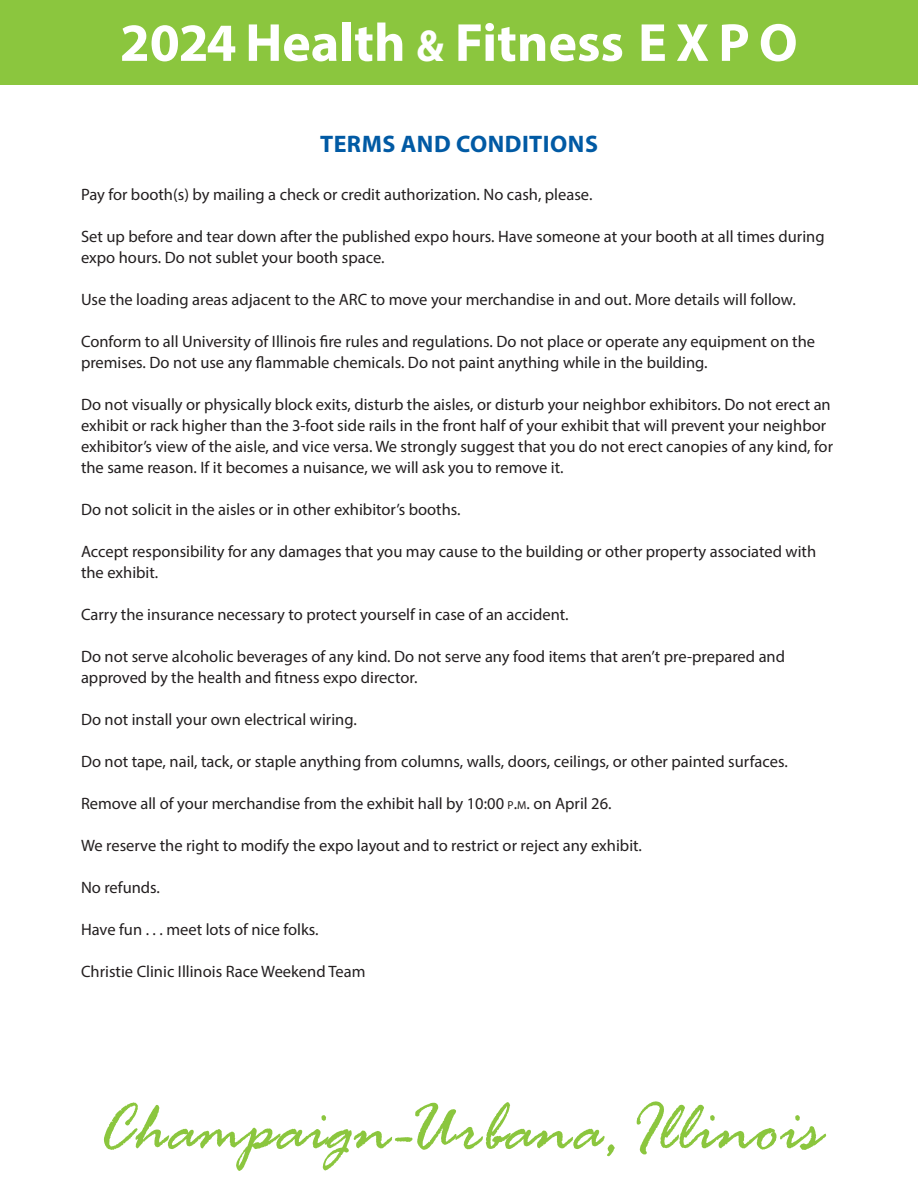
<style>
.page{position:relative;width:918px;height:1188px;background:#fff}
.page>*{position:absolute;margin:0;border:0;box-sizing:border-box;transform-origin:0 0}
.t1{font:72px "Rage D";color:#8bc63e}
.t2{font:700 54px "Myriad Pro";color:#fff}
.Hd1{font:700 24px "Myriad Pro";letter-spacing:.02em;color:#015aa4}
.tx{font:16.5px/21px "Myriad Pro";color:#231f20}
.s1{font-size:45px}
.s2{font-size:11.55px}
.s3{font-style:inherit}
</style>
<div class="page">
<div style="left:0;top:0;width:918px;height:84px;background:#8bc63e"></div>
<p class="t2" style="left:120px;top:7px;width:679px">2024 Health <span class="s1">&amp;</span> Fitness E X P O</p>
<p class="Hd1" style="left:320px;top:128px;width:279px">TERMS AND CONDITIONS</p>
<p class="tx" style="left:81px;top:184px;width:513px">Pay for booth(s) by mailing a check or credit authorization. No cash, please.</p>
<p class="tx" style="left:81px;top:226px;width:745px">Set up before and tear down after the published expo hours. Have someone at your booth at all times during expo hours. Do not sublet your booth space.</p>
<p class="tx" style="left:81px;top:289px;width:716px">Use the loading areas adjacent to the ARC to move your merchandise in and out. More details will follow.</p>
<p class="tx" style="left:81px;top:331px;width:736px">Conform to all University of Illinois fire rules and regulations. Do not place or operate any equipment on the premises. Do not use any flammable chemicals. Do not paint anything while in the building.</p>
<p class="tx" style="left:81px;top:394px;width:754px">Do not visually or physically block exits, disturb the aisles, or disturb your neighbor exhibitors. Do not erect an exhibit or rack higher than the 3-foot side rails in the front half of your exhibit that will prevent your neighbor exhibitor’s view of the aisle, and vice versa. We strongly suggest that you do not erect canopies of any kind, for the same reason. If it becomes a nuisance, we will ask you to remove it.</p>
<p class="tx" style="left:81px;top:499px;width:381px">Do not solicit in the aisles or in other exhibitor’s booths.</p>
<p class="tx" style="left:81px;top:541px;width:737px">Accept responsibility for any damages that you may cause to the building or other property associated with the exhibit.</p>
<p class="tx" style="left:81px;top:604px;width:489px">Carry the insurance necessary to protect yourself in case of an accident.</p>
<p class="tx" style="left:81px;top:646px;width:706px">Do not serve alcoholic beverages of any kind. Do not serve any food items that aren’t pre-prepared and approved by the health and fitness expo director.</p>
<p class="tx" style="left:81px;top:709px;width:277px">Do not install your own electrical wiring.</p>
<p class="tx" style="left:81px;top:751px;width:708px">Do not tape, nail, tack, or staple anything from columns, walls, doors, ceilings, or other painted surfaces.</p>
<p class="tx" style="left:81px;top:793px;width:532px">Remove all of your merchandise from the exhibit hall by 10:00 <span class="s2">p</span><span class="s3">.</span><span class="s2">m</span><span class="s3">.</span> on April 26.</p>
<p class="tx" style="left:81px;top:835px;width:563px">We reserve the right to modify the expo layout and to restrict or reject any exhibit.</p>
<p class="tx" style="left:81px;top:877px;width:81px">No refunds.</p>
<p class="tx" style="left:81px;top:919px;width:239px">Have fun . . . meet lots of nice folks.</p>
<p class="tx" style="left:81px;top:961px;width:286px">Christie Clinic Illinois Race Weekend Team</p>
<p class="t1" style="left:97px;top:1090px;width:726px">Champaign-Urbana,Illinois</p>
</div>
